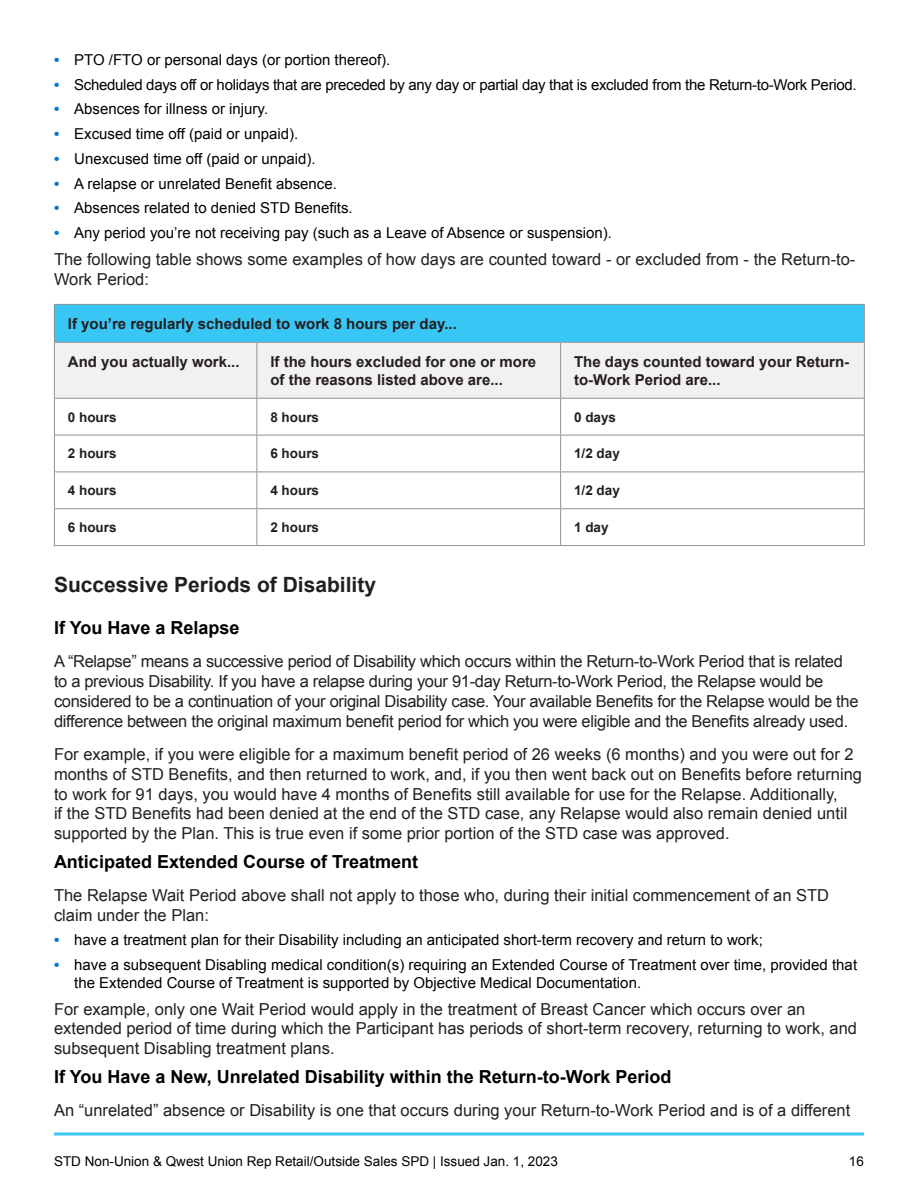
<style>
.page{position:relative;width:918px;height:1188px;background:#fff}
.page>*{position:absolute;margin:0;border:0;box-sizing:border-box;transform-origin:0 0}
.t1{font:700 21px "Arial";color:#231f20}
.t2{font:700 18px "Arial";color:#000}
.t3{font:16.5px/19.8px "Arial";color:#231f20}
.t4{font:16.5px/19.8px "Arial";letter-spacing:-.02em;color:#231f20}
.t5{font:15px/18px "Arial";color:#000}
.t6{font:700 15px/18px "Arial";color:#231f20}
.t7{font:15px "Arial";letter-spacing:-.02em;color:#000}
.t8{font:700 13.5px "Arial";color:#231f20}
.t9{font:13.5px "Arial";color:#000}
.s1{font-weight:700;color:#0075c9}
</style>
<div class="page">
<svg style="left:54px;top:1132px;width:810px;height:4px;background:#69d4f6"></svg>
<div style="left:54px;top:304px;width:810px;height:38px;background:#38c6f4"></div>
<div style="left:55px;top:343px;width:809px;height:55px;background:#f2f0f1"></div>
<hr style="left:54px;top:304px;width:203px;height:1px;background:#8e9399">
<hr style="left:54px;top:305px;width:1px;height:37px;background:#8e9399">
<hr style="left:257px;top:304px;width:304px;height:1px;background:#8e9399">
<hr style="left:561px;top:304px;width:304px;height:1px;background:#8e9399">
<hr style="left:864px;top:305px;width:1px;height:37px;background:#8e9399">
<hr style="left:54px;top:342px;width:203px;height:1px;background:#8e9399">
<hr style="left:54px;top:343px;width:1px;height:55px;background:#8e9399">
<hr style="left:257px;top:342px;width:304px;height:1px;background:#8e9399">
<hr style="left:256px;top:343px;width:1px;height:55px;background:#8e9399">
<hr style="left:561px;top:342px;width:304px;height:1px;background:#8e9399">
<hr style="left:560px;top:343px;width:1px;height:55px;background:#8e9399">
<hr style="left:864px;top:343px;width:1px;height:55px;background:#8e9399">
<hr style="left:54px;top:398px;width:203px;height:1px;background:#8e9399">
<hr style="left:54px;top:399px;width:1px;height:36px;background:#8e9399">
<hr style="left:257px;top:398px;width:304px;height:1px;background:#8e9399">
<hr style="left:256px;top:399px;width:1px;height:36px;background:#8e9399">
<hr style="left:561px;top:398px;width:304px;height:1px;background:#8e9399">
<hr style="left:560px;top:399px;width:1px;height:36px;background:#8e9399">
<hr style="left:864px;top:399px;width:1px;height:36px;background:#8e9399">
<hr style="left:54px;top:435px;width:203px;height:1px;background:#8e9399">
<hr style="left:54px;top:435px;width:1px;height:37px;background:#8e9399">
<hr style="left:257px;top:435px;width:304px;height:1px;background:#8e9399">
<hr style="left:256px;top:435px;width:1px;height:37px;background:#8e9399">
<hr style="left:561px;top:435px;width:304px;height:1px;background:#8e9399">
<hr style="left:560px;top:435px;width:1px;height:37px;background:#8e9399">
<hr style="left:864px;top:435px;width:1px;height:37px;background:#8e9399">
<hr style="left:54px;top:472px;width:203px;height:1px;background:#8e9399">
<hr style="left:54px;top:472px;width:1px;height:36px;background:#8e9399">
<hr style="left:257px;top:472px;width:304px;height:1px;background:#8e9399">
<hr style="left:256px;top:472px;width:1px;height:36px;background:#8e9399">
<hr style="left:561px;top:472px;width:304px;height:1px;background:#8e9399">
<hr style="left:560px;top:472px;width:1px;height:36px;background:#8e9399">
<hr style="left:864px;top:472px;width:1px;height:36px;background:#8e9399">
<hr style="left:54px;top:508px;width:203px;height:1px;background:#8e9399">
<hr style="left:54px;top:509px;width:1px;height:36px;background:#8e9399">
<hr style="left:257px;top:508px;width:304px;height:1px;background:#8e9399">
<hr style="left:256px;top:509px;width:1px;height:36px;background:#8e9399">
<hr style="left:561px;top:508px;width:304px;height:1px;background:#8e9399">
<hr style="left:560px;top:509px;width:1px;height:36px;background:#8e9399">
<hr style="left:864px;top:509px;width:1px;height:36px;background:#8e9399">
<hr style="left:54px;top:545px;width:203px;height:1px;background:#8e9399">
<hr style="left:257px;top:545px;width:304px;height:1px;background:#8e9399">
<hr style="left:561px;top:545px;width:304px;height:1px;background:#8e9399">
<p class="t5" style="left:54px;top:51px;width:338px"><span class="s1">•</span> PTO /FTO or personal days (or portion thereof).</p>
<p class="t7" style="left:54px;top:75px;width:804px"><span class="s1">•</span> Scheduled days off or holidays that are preceded by any day or partial day that is excluded from the Return-to-Work Period.</p>
<p class="t5" style="left:54px;top:100px;width:216px"><span class="s1">•</span> Absences for illness or injury.</p>
<p class="t5" style="left:54px;top:125px;width:246px"><span class="s1">•</span> Excused time off (paid or unpaid).</p>
<p class="t5" style="left:54px;top:150px;width:263px"><span class="s1">•</span> Unexcused time off (paid or unpaid).</p>
<p class="t5" style="left:54px;top:175px;width:284px"><span class="s1">•</span> A relapse or unrelated Benefit absence.</p>
<p class="t5" style="left:54px;top:199px;width:300px"><span class="s1">•</span> Absences related to denied STD Benefits.</p>
<p class="t5" style="left:54px;top:224px;width:560px"><span class="s1">•</span> Any period you’re not receiving pay (such as a Leave of Absence or suspension).</p>
<p class="t3" style="left:54px;top:249px;width:803px">The following table shows some examples of how days are counted toward - or excluded from - the Return-to-<br>Work Period:</p>
<p class="t6" style="left:68px;top:315px;width:390px">If you’re regularly scheduled to work 8 hours per day...</p>
<p class="t6" style="left:68px;top:353px;width:173px">And you actually work...</p>
<p class="t6" style="left:270px;top:353px;width:267px">If the hours excluded for one or more of the reasons listed above are...</p>
<p class="t6" style="left:574px;top:353px;width:277px">The days counted toward your Return&shy;to-Work Period are...</p>
<p class="t8" style="left:68px;top:408px;width:50px">0 hours</p>
<p class="t8" style="left:270px;top:408px;width:50px">8 hours</p>
<p class="t8" style="left:574px;top:408px;width:44px">0 days</p>
<p class="t8" style="left:68px;top:445px;width:50px">2 hours</p>
<p class="t8" style="left:270px;top:445px;width:50px">6 hours</p>
<p class="t8" style="left:574px;top:445px;width:47px">1/2 day</p>
<p class="t8" style="left:68px;top:482px;width:50px">4 hours</p>
<p class="t8" style="left:270px;top:482px;width:50px">4 hours</p>
<p class="t8" style="left:574px;top:482px;width:47px">1/2 day</p>
<p class="t8" style="left:68px;top:518px;width:50px">6 hours</p>
<p class="t8" style="left:270px;top:518px;width:50px">2 hours</p>
<p class="t8" style="left:574px;top:518px;width:36px">1 day</p>
<p class="t1" style="left:54px;top:571px;width:324px">Successive Periods of Disability</p>
<p class="t2" style="left:54px;top:616px;width:187px">If You Have a Relapse</p>
<p class="t4" style="left:54px;top:652px;width:806px">A “Relapse” means a successive period of Disability which occurs within the Return-to-Work Period that is related to a previous Disability. If you have a relapse during your 91-day Return-to-Work Period, the Relapse would be considered to be a continuation of your original Disability case. Your available Benefits for the Relapse would be the difference between the original maximum benefit period for which you were eligible and the Benefits already used.</p>
<p class="t3" style="left:54px;top:744px;width:810px">For example, if you were eligible for a maximum benefit period of 26 weeks (6 months) and you were out for 2 months of STD Benefits, and then returned to work, and, if you then went back out on Benefits before returning to work for 91 days, you would have 4 months of Benefits still available for use for the Relapse. Additionally,<br>if the STD Benefits had been denied at the end of the STD case, any Relapse would also remain denied until supported by the Plan. This is true even if some prior portion of the STD case was approved.</p>
<p class="t2" style="left:54px;top:849px;width:366px">Anticipated Extended Course of Treatment</p>
<p class="t3" style="left:54px;top:885px;width:777px">The Relapse Wait Period above shall not apply to those who, during their initial commencement of an STD claim under the Plan:</p>
<p class="t5" style="left:54px;top:931px;width:710px"><span class="s1">•</span> have a treatment plan for their Disability including an anticipated short-term recovery and return to work;</p>
<p class="t5" style="left:74px;top:956px;width:784px;text-indent:-20px"><span class="s1">•</span> have a subsequent Disabling medical condition(s) requiring an Extended Course of Treatment over time, provided that the Extended Course of Treatment is supported by Objective Medical Documentation.</p>
<p class="t3" style="left:54px;top:999px;width:805px">For example, only one Wait Period would apply in the treatment of Breast Cancer which occurs over an extended period of time during which the Participant has periods of short-term recovery, returning to work, and subsequent Disabling treatment plans.</p>
<p class="t2" style="left:54px;top:1064px;width:619px">If You Have a New, Unrelated Disability within the Return-to-Work Period</p>
<p class="t3" style="left:54px;top:1100px;width:798px">An “unrelated” absence or Disability is one that occurs during your Return-to-Work Period and is of a different</p>
<p class="t9" style="left:54px;top:1152px;width:505px">STD Non-Union &amp; Qwest Union Rep Retail/Outside Sales SPD | Issued Jan. 1, 2023</p>
<p class="t9" style="left:849px;top:1152px;width:17px">16</p>
</div>
